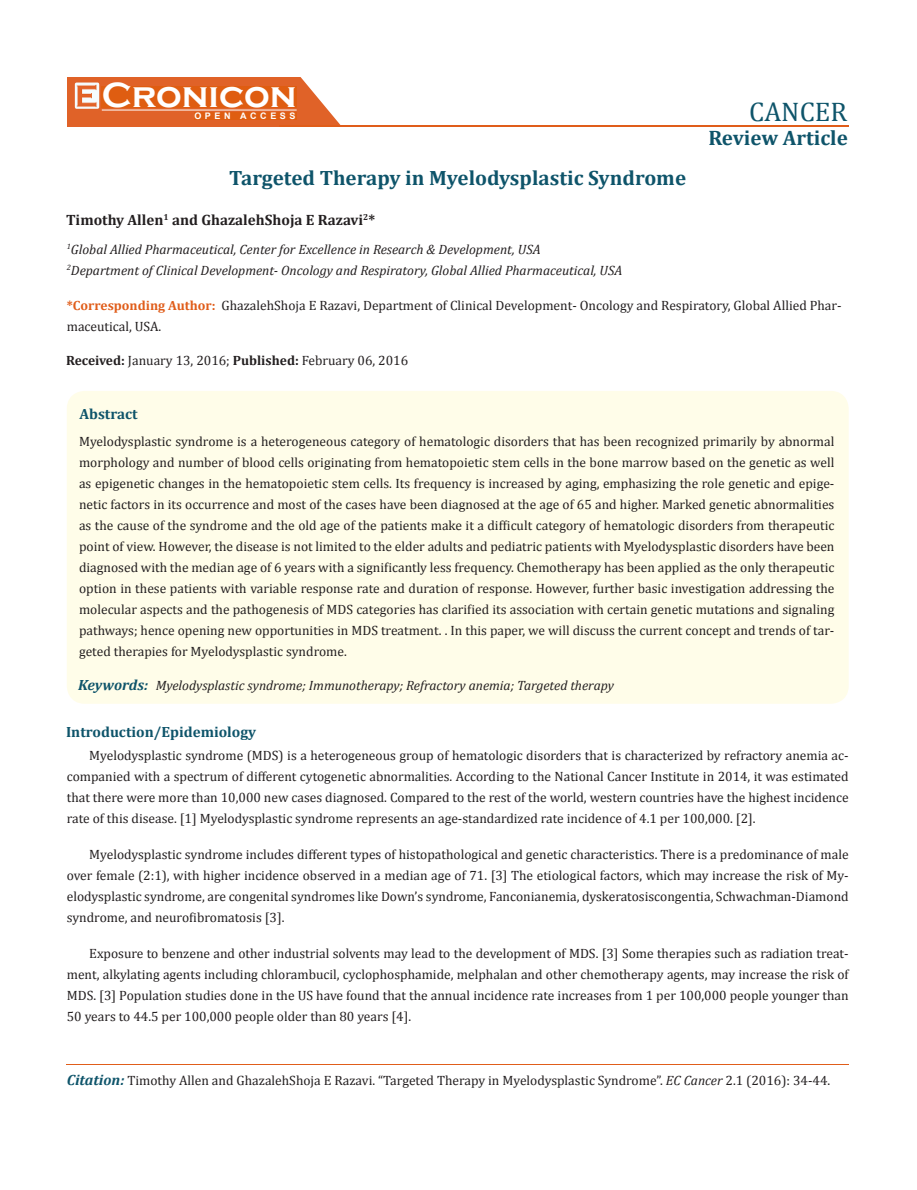
<style>
.page{position:relative;width:917px;height:1190px;background:#fff}
.page>*{position:absolute;margin:0;border:0;box-sizing:border-box;transform-origin:0 0}
.t1{font:700 36px "Copperplate Gothic";color:#fff}
.t2{font:27px "Cambria";color:#0e546a}
.t3{font:700 21px "Cambria";color:#0e546a}
.t4{font:700 20.85px "Cambria";color:#0e546a}
.t5{font:700 15px "Cambria";color:#231f20}
.t6{font:700 14.85px "Cambria";color:#0e546a}
.t7{font:13.5px/21px "Cambria";color:#231f20;text-align:justify}
.t8{font:italic 13.5px/21px "Cambria";color:#231f20}
.t9{font:700 9px "Arial";letter-spacing:.4em;color:#fff}
.s1{font-weight:700;font-size:13.35px;color:#e05d1a}
.s2{font-weight:700}
.s3{font-weight:700;font-size:14.85px;color:#0e546a}
.s4{font-weight:700;font-style:italic;font-size:14.85px;color:#0e546a}
.s5{font-style:italic}
</style>
<div class="page">
<div style="left:67px;top:77px;width:290px;height:49px;background:#e06228"></div>
<svg style="left:300px;top:77px;width:57px;height:48px"></svg>
<img style="left:75px;top:82px;width:24px;height:27px">
<div style="left:102px;top:86px;width:195px;height:22px;background:#df5d11"></div>
<div style="left:194px;top:113px;width:103px;height:7px;background:#df5d11"></div>
<hr style="left:102px;top:110px;width:194px;height:1px;background:#fff">
<div style="left:71px;top:394px;width:774px;height:306px;background:#fffde9;border-radius:14px"></div>
<div style="left:67px;top:391px;width:781px;height:312px;border:8px solid #fffde9;border-radius:14px"></div>
<hr style="left:279px;top:125px;width:569px;height:1px;background:#e05d1a">
<hr style="left:67px;top:1064px;width:781px;height:1px;background:#e05d1a">
<h1 class="t1" style="left:102px;top:74px;width:196px">Cronicon</h1>
<p class="t9" style="left:194px;top:111px;width:103px">OPEN ACCESS</p>
<h2 class="t2" style="left:749px;top:102px;width:99px">CANCER</h2>
<h3 class="t3" style="left:708px;top:131px;width:141px">Review Article</h3>
<h3 class="t4" style="left:229px;top:170px;width:458px">Targeted Therapy in Myelodysplastic Syndrome</h3>
<p class="t5" style="left:66px;top:214px;width:311px">Timothy Allen<sup>1</sup> and GhazalehShoja E Razavi<sup>2</sup>*</p>
<p class="t8" style="left:67px;top:240px;width:557px"><sup>1</sup>Global Allied Pharmaceutical, Center for Excellence in Research &amp; Development, USA<br><sup>2</sup>Department of Clinical Development- Oncology and Respiratory, Global Allied Pharmaceutical, USA</p>
<p class="t7" style="left:67px;top:296px;width:776px"><span class="s1">*Corresponding Author:</span> GhazalehShoja E Razavi, Department of Clinical Development- Oncology and Respiratory, Global Allied Phar&shy;maceutical, USA.</p>
<p class="t7" style="left:66px;top:351px;width:343px"><span class="s2">Received:</span> January 13, 2016; <span class="s2">Published:</span> February 06, 2016</p>
<p class="t6" style="left:79px;top:409px;width:60px">Abstract</p>
<p class="t7" style="left:79px;top:432px;width:757px">Myelodysplastic syndrome is a heterogeneous category of hematologic disorders that has been recognized primarily by abnormal morphology and number of blood cells originating from hematopoietic stem cells in the bone marrow based on the genetic as well as epigenetic changes in the hematopoietic stem cells. Its frequency is increased by aging, emphasizing the role genetic and epige&shy;netic factors in its occurrence and most of the cases have been diagnosed at the age of 65 and higher. Marked genetic abnormalities as the cause of the syndrome and the old age of the patients make it a difficult category of hematologic disorders from therapeutic point of view. However, the disease is not limited to the elder adults and pediatric patients with Myelodysplastic disorders have been diagnosed with the median age of 6 years with a significantly less frequency. Chemotherapy has been applied as the only therapeutic option in these patients with variable response rate and duration of response. However, further basic investigation addressing the molecular aspects and the pathogenesis of MDS categories has clarified its association with certain genetic mutations and signaling pathways; hence opening new opportunities in MDS treatment. . In this paper, we will discuss the current concept and trends of tar&shy;geted therapies for Myelodysplastic syndrome.</p>
<p class="t8" style="left:78px;top:676px;width:537px"><span class="s3">Keywords:</span> Myelodysplastic syndrome; Immunotherapy; Refractory anemia; Targeted therapy</p>
<p class="t6" style="left:66px;top:727px;width:192px">Introduction/Epidemiology</p>
<p class="t7" style="left:67px;top:746px;width:783px;text-indent:22px">Myelodysplastic syndrome (MDS) is a heterogeneous group of hematologic disorders that is characterized by refractory anemia ac&shy;companied with a spectrum of different cytogenetic abnormalities. According to the National Cancer Institute in 2014, it was estimated that there were more than 10,000 new cases diagnosed. Compared to the rest of the world, western countries have the highest incidence rate of this disease. [1] Myelodysplastic syndrome represents an age-standardized rate incidence of 4.1 per 100,000. [2].</p>
<p class="t7" style="left:67px;top:844px;width:783px;text-indent:22px">Myelodysplastic syndrome includes different types of histopathological and genetic characteristics. There is a predominance of male over female (2:1), with higher incidence observed in a median age of 71. [3] The etiological factors, which may increase the risk of My&shy;elodysplastic syndrome, are congenital syndromes like Down’s syndrome, Fanconianemia, dyskeratosiscongentia, Schwachman-Diamond syndrome, and neurofibromatosis [3].</p>
<p class="t7" style="left:67px;top:944px;width:783px;text-indent:22px">Exposure to benzene and other industrial solvents may lead to the development of MDS. [3] Some therapies such as radiation treat&shy;ment, alkylating agents including chlorambucil, cyclophosphamide, melphalan and other chemotherapy agents, may increase the risk of MDS. [3] Population studies done in the US have found that the annual incidence rate increases from 1 per 100,000 people younger than 50 years to 44.5 per 100,000 people older than 80 years [4].</p>
<p class="t7" style="left:67px;top:1070px;width:765px"><span class="s4">Citation:</span> Timothy Allen and GhazalehShoja E Razavi. “Targeted Therapy in Myelodysplastic Syndrome”. <span class="s5">EC Cancer</span> 2.1 (2016): 34-44.</p>
</div>
